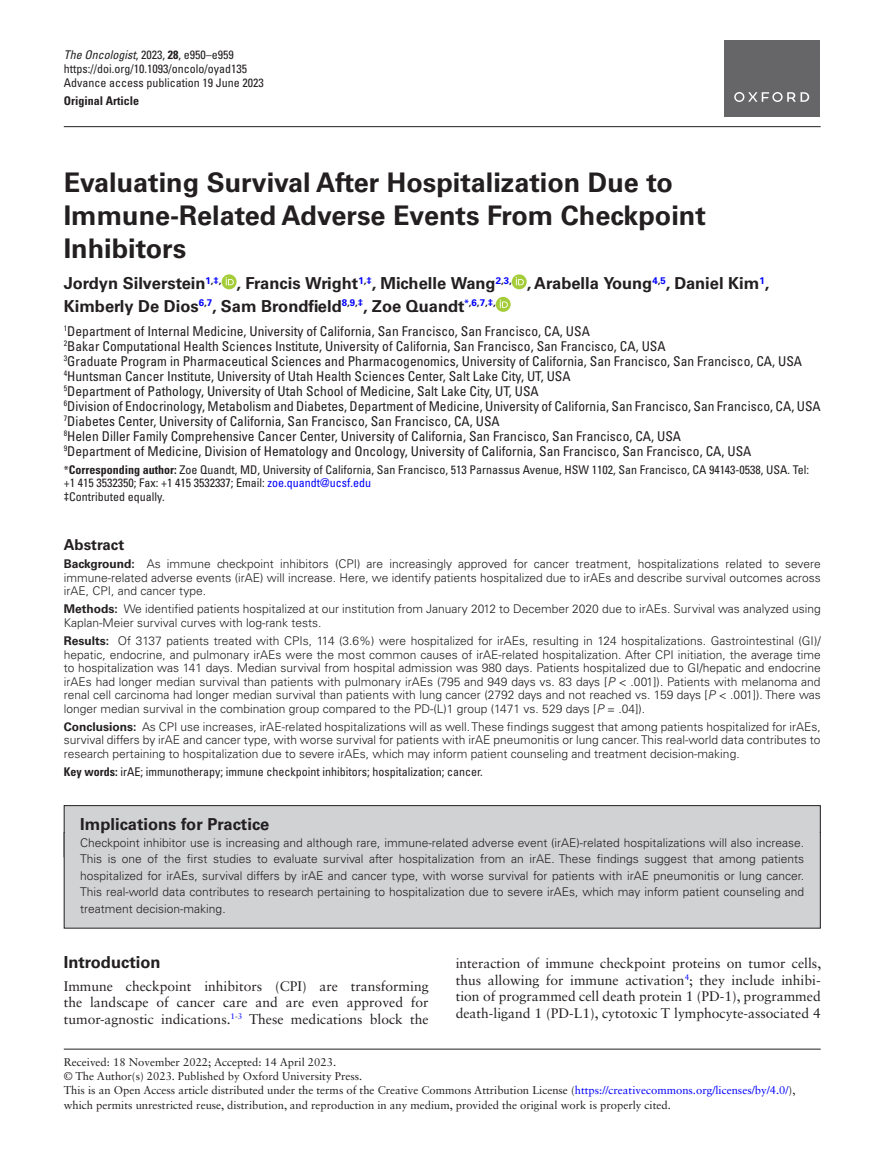
<style>
.page{position:relative;width:893px;height:1174px;background:#fff}
.page>*{position:absolute;margin:0;border:0;box-sizing:border-box;transform-origin:0 0}
.t1{font:700 27px/33px "Univers LT Std";color:#231f20}
.t2{font:700 16.5px/22.5px "Univers LT Std";color:#231f20}
.t3{font:700 15px "Univers LT Std";color:#231f20}
.t4{font:13.8px/16.5px "Sabon LT Std";color:#231f20;text-align:justify}
.t5{font:condensed 13.5px/15px "Univers LT Std";color:#231f20}
.t6{font:300 12px/13.5px "Univers LT Std";color:#231f20;text-align:justify}
.t7{font:condensed 12px/14.2px "Univers LT Std";color:#231f20}
.t8{font:700 condensed 12px "Univers LT Std";color:#231f20}
.t9{font:11.25px/14.2px "Sabon LT Std";color:#231f20}
.s1{font-style:italic}
.s2{font-weight:700}
.s3{font-family:"Myriad Pro";font-stretch:normal}
.s4{color:#00f}
</style>
<div class="page">
<hr style="left:64px;top:126px;width:757px;height:1px;background:#231f20">
<div style="left:724px;top:40px;width:96px;height:76px;background:#666669"></div>
<svg style="left:734px;top:92px;width:75px;height:10px"></svg>
<div style="left:64px;top:805px;width:757px;height:49px;background:#d1d2d4"></div>
<div style="left:64px;top:805px;width:757px;height:52px;border:1px solid #231f20"></div>
<div style="left:64px;top:833px;width:757px;height:95px;background:#d1d2d4"></div>
<svg style="left:222px;top:274px;width:15px;height:15px"></svg>
<svg style="left:226px;top:277px;width:8px;height:8px"></svg>
<svg style="left:512px;top:274px;width:15px;height:15px"></svg>
<svg style="left:516px;top:277px;width:8px;height:8px"></svg>
<svg style="left:496px;top:297px;width:15px;height:15px"></svg>
<svg style="left:500px;top:300px;width:8px;height:8px"></svg>
<hr style="left:64px;top:1048px;width:757px;height:1px;background:#231f20">
<p class="t7" style="left:64px;top:47px;width:201px"><span class="s1">The Oncologist</span>, 2023, <span class="s2">28</span>, e950–e959 https://doi.org/10.1093/oncolo/oyad135<br>Advance access publication 19 June 2023</p>
<p class="t8" style="left:64px;top:93px;width:77px">Original Article</p>
<h1 class="t1" style="left:64px;top:166px;width:644px">Evaluating Survival After Hospitalization Due to<br>Immune-Related Adverse Events From Checkpoint<br>Inhibitors</h1>
<h2 class="t2" style="left:64px;top:272px;width:707px">Jordyn Silverstein<sup>1</sup><sup>,</sup><sup>‡</sup><sup>,</sup> , Francis Wright<sup>1</sup><sup>,</sup><sup>‡</sup>, Michelle Wang<sup>2</sup><sup>,</sup><sup>3</sup><sup>,</sup> , Arabella Young<sup>4</sup><sup>,</sup><sup>5</sup>, Daniel Kim<sup>1</sup>,<br>Kimberly De Dios<sup>6</sup><sup>,</sup><sup>7</sup>, Sam Brondfield<sup>8</sup><sup>,</sup><sup>9</sup><sup>,</sup><sup>‡</sup>, Zoe Quandt<sup>*</sup><sup>,</sup><sup>6</sup><sup>,</sup><sup>7</sup><sup>,</sup><sup>‡</sup><sup>,</sup></h2>
<p class="t5" style="left:64px;top:323px;width:758px"><sup>1</sup>Department of Internal Medicine, University of California, San Francisco, San Francisco, CA, USA<br><sup>2</sup>Bakar Computational Health Sciences Institute, University of California, San Francisco, San Francisco, CA, USA<br><sup>3</sup>Graduate Program in Pharmaceutical Sciences and Pharmacogenomics, University of California, San Francisco, San Francisco, CA, USA <sup>4</sup>Huntsman Cancer Institute, University of Utah Health Sciences Center, Salt Lake City, UT, USA<br><sup>5</sup>Department of Pathology, University of Utah School of Medicine, Salt Lake City, UT, USA<br><sup>6</sup>Division of Endocrinology, Metabolism and Diabetes, Department of Medicine, University of California, San Francisco, San Francisco, CA, USA <sup>7</sup>Diabetes Center, University of California, San Francisco, San Francisco, CA, USA<br><sup>8</sup>Helen Diller Family Comprehensive Cancer Center, University of California, San Francisco, San Francisco, CA, USA<br><sup>9</sup>Department of Medicine, Division of Hematology and Oncology, University of California, San Francisco, San Francisco, CA, USA</p>
<p class="t7" style="left:64px;top:463px;width:747px;line-height:13.5px"><span class="s3">*</span><span class="s2">Corresponding author:</span> Zoe Quandt, MD, University of California, San Francisco, 513 Parnassus Avenue, HSW 1102, San Francisco, CA 94143-0538, USA. Tel: +1 415 3532350; Fax: +1 415 3532337; Email: <span class="s4">zoe.quandt@ucsf.edu<br></span>‡Contributed equally.</p>
<p class="t3" style="left:64px;top:536px;width:62px">Abstract</p>
<p class="t6" style="left:64px;top:557px;width:758px"><span class="s2">Background:</span> As immune checkpoint inhibitors (CPI) are increasingly approved for cancer treatment, hospitalizations related to severe immune-related adverse events (irAE) will increase. Here, we identify patients hospitalized due to irAEs and describe survival outcomes across irAE, CPI, and cancer type.</p>
<p class="t6" style="left:64px;top:602px;width:758px"><span class="s2">Methods:</span> We identified patients hospitalized at our institution from January 2012 to December 2020 due to irAEs. Survival was analyzed using<br>Kaplan-Meier survival curves with log-rank tests.</p>
<p class="t6" style="left:64px;top:634px;width:758px"><span class="s2">Results:</span> Of 3137 patients treated with CPIs, 114 (3.6%) were hospitalized for irAEs, resulting in 124 hospitalizations. Gastrointestinal (GI)/ hepatic, endocrine, and pulmonary irAEs were the most common causes of irAE-related hospitalization. After CPI initiation, the average time to hospitalization was 141 days. Median survival from hospital admission was 980 days. Patients hospitalized due to GI/hepatic and endocrine irAEs had longer median survival than patients with pulmonary irAEs (795 and 949 days vs. 83 days [<span class="s1">P</span> &lt; .001]). Patients with melanoma and renal cell carcinoma had longer median survival than patients with lung cancer (2792 days and not reached vs. 159 days [<span class="s1">P</span> &lt; .001]). There was longer median survival in the combination group compared to the PD-(L)1 group (1471 vs. 529 days [<span class="s1">P</span> = .04]).</p>
<p class="t6" style="left:64px;top:719px;width:758px"><span class="s2">Conclusions:</span> As CPI use increases, irAE-related hospitalizations will as well. These findings suggest that among patients hospitalized for irAEs, survival differs by irAE and cancer type, with worse survival for patients with irAE pneumonitis or lung cancer. This real-world data contributes to research pertaining to hospitalization due to severe irAEs, which may inform patient counseling and treatment decision-making.</p>
<p class="t7" style="left:64px;top:764px;width:421px"><span class="s2">Key words:</span> irAE; immunotherapy; immune checkpoint inhibitors; hospitalization; cancer.</p>
<h2 class="t2" style="left:80px;top:813px;width:191px">Implications for Practice</h2>
<p class="t6" style="left:80px;top:834px;width:725px;line-height:16.5px">Checkpoint inhibitor use is increasing and although rare, immune-related adverse event (irAE)-related hospitalizations will also increase.<br>This is one of the first studies to evaluate survival after hospitalization from an irAE. These findings suggest that among patients hospitalized for irAEs, survival differs by irAE and cancer type, with worse survival for patients with irAE pneumonitis or lung cancer.<br>This real-world data contributes to research pertaining to hospitalization due to severe irAEs, which may inform patient counseling and treatment decision-making.</p>
<h2 class="t2" style="left:64px;top:951px;width:98px">Introduction</h2>
<p class="t4" style="left:64px;top:977px;width:366px">Immune checkpoint inhibitors (CPI) are transforming the landscape of cancer care and are even approved for tumor-agnostic indications.<sup>1</sup><sup>-</sup><sup>3</sup> These medications block the</p>
<p class="t4" style="left:456px;top:955px;width:367px">interaction of immune checkpoint proteins on tumor cells, thus allowing for immune activation<sup>4</sup>; they include inhibi&shy;tion of programmed cell death protein 1 (PD-1), programmed death-ligand 1 (PD-L1), cytotoxic T lymphocyte-associated 4</p>
<p class="t9" style="left:64px;top:1054px;width:733px">Received: 18 November 2022; Accepted: 14 April 2023.<br>© The Author(s) 2023. Published by Oxford University Press.<br>This is an Open Access article distributed under the terms of the Creative Commons Attribution License (<span class="s4">https://creativecommons.org/licenses/by/4.0/</span>), which permits unrestricted reuse, distribution, and reproduction in any medium, provided the original work is properly cited.</p>
</div>
